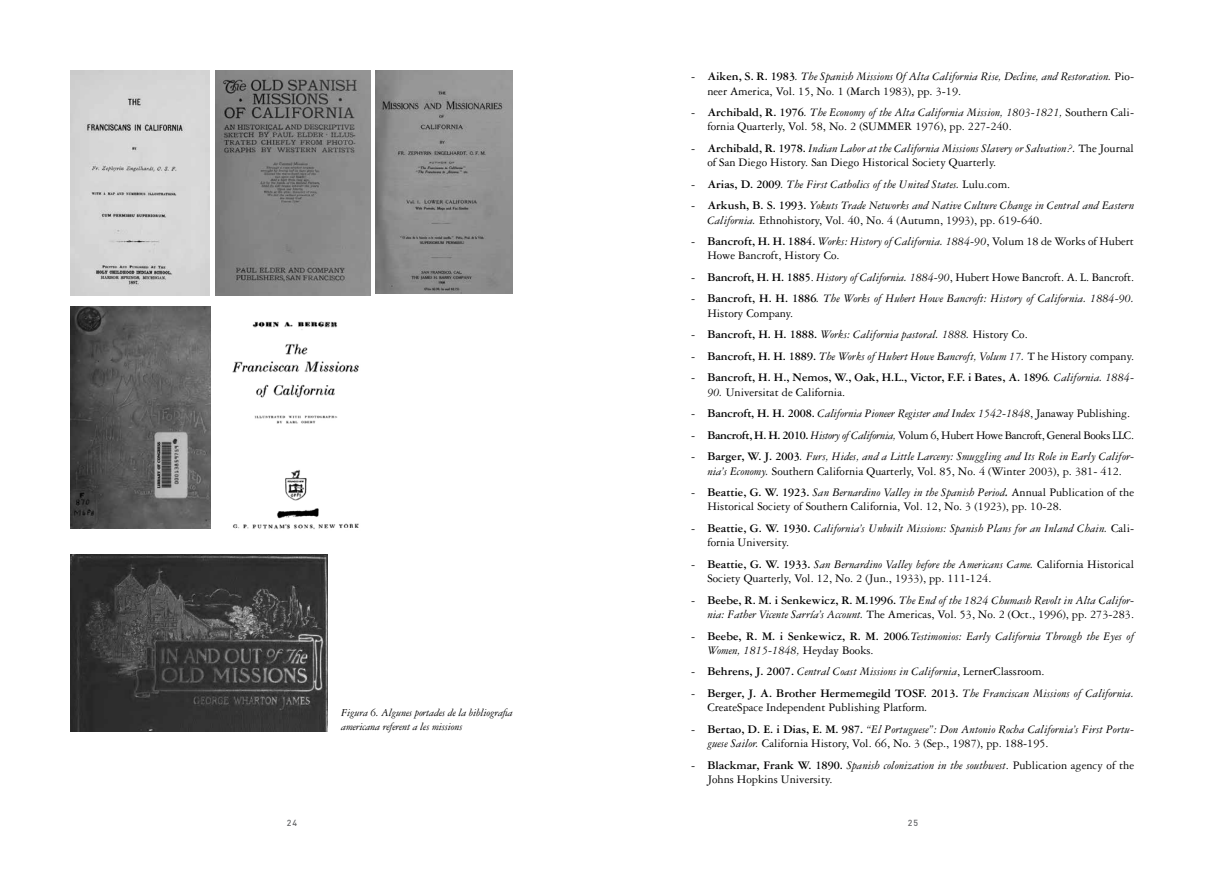
<style>
.page{position:relative;width:1205px;height:869px;background:#fff}
.page>*{position:absolute;margin:0;border:0;box-sizing:border-box;transform-origin:0 0}
.t1{font:italic 12.25px/14.4px "Garamond Three";color:#000}
.t2{font:12.25px/14.4px "Garamond Three";color:#000}
.t3{font:12.25px "Garamond Three";letter-spacing:-.03em;color:#000}
.t4{font:700 12.25px "Garamond Three";color:#000}
.t5{font:italic 11.25px/13.5px "Garamond Three";letter-spacing:-.01em;color:#000}
.t6{font:500 8.75px "DIN";color:#646567}
.s1{font-style:normal}
.s2{font-weight:700;font-style:normal}
.s3{font-weight:700}
.s4{font-style:italic}
.s5{font-weight:400}
.s6{font-weight:400;font-style:italic}
.s7{font-family:"Garamond Three Bold Italic Os F"}
</style>
<div class="page">
<img style="left:232px;top:321px;width:127px;height:208px">
<img style="left:71px;top:554px;width:257px;height:177px">
<img style="left:71px;top:306px;width:139px;height:222px">
<img style="left:71px;top:71px;width:139px;height:224px">
<img style="left:375px;top:71px;width:138px;height:222px">
<img style="left:216px;top:71px;width:154px;height:224px">
<p class="t5" style="left:341px;top:705px;width:173px">Figura 6. Algunes portades de la bibliografia americana referent a les missions</p>
<p class="t1" style="left:707px;top:69px;width:428px;text-indent:-16px"><span class="s1">-</span> <span class="s2">Aiken, S. R. 1983</span>. The Spanish Missions Of Alta California Rise, Decline, and Restoration. <span class="s1">Pio&shy;neer America, Vol. 15, No. 1 (March 1983), pp. 3-19.</span></p>
<p class="t2" style="left:707px;top:105px;width:428px;text-indent:-16px">- <span class="s3">Archibald, R. 1976</span><span class="s4">. The Economy of the Alta California Mission, 1803-1821,</span> Southern Cali&shy;fornia Quarterly, Vol. 58, No. 2 (SUMMER 1976), pp. 227-240.</p>
<p class="t2" style="left:707px;top:141px;width:428px;text-indent:-16px">- <span class="s3">Archibald, R. 1978.</span> <span class="s4">Indian Labor at the California Missions Slavery or Salvation?.</span> The Journal of San Diego History. San Diego Historical Society Quarterly.</p>
<p class="t1" style="left:691px;top:177px;width:321px"><span class="s1">-</span> <span class="s2">Arias, D. 2009</span>. The First Catholics of the United States. <span class="s1">Lulu.com.</span></p>
<p class="t1" style="left:707px;top:198px;width:428px;text-indent:-16px"><span class="s1">-</span> <span class="s2">Arkush, B. S. 1993.</span> Yokuts Trade Networks and Native Culture Change in Central and Eastern<br>California. <span class="s1">Ethnohistory, Vol. 40, No. 4 (Autumn, 1993), pp. 619-640.</span></p>
<p class="t2" style="left:707px;top:234px;width:428px;text-indent:-16px">- <span class="s3">Bancroft, H. H. 1884.</span> <span class="s4">Works: History of California. 1884-90</span>, Volum 18 de Works of Hubert<br>Howe Bancroft, History Co.</p>
<p class="t2" style="left:691px;top:270px;width:444px">- <span class="s3">Bancroft, H. H. 1885</span>. <span class="s4">History of California. 1884-90</span>, Hubert Howe Bancroft. A. L. Bancroft.</p>
<p class="t1" style="left:707px;top:291px;width:428px;text-indent:-16px"><span class="s1">-</span> <span class="s2">Bancroft, H. H. 1886</span>. The Works of Hubert Howe Bancroft: History of California. 1884-90.<br><span class="s1">History Company.</span></p>
<p class="t1" style="left:691px;top:327px;width:338px"><span class="s1">-</span> <span class="s2">Bancroft, H. H. 1888.</span> Works: California pastoral. 1888. <span class="s1">History Co.</span></p>
<p class="t1" style="left:691px;top:349px;width:444px"><span class="s1">-</span> <span class="s2">Bancroft, H. H. 1889.</span> The Works of Hubert Howe Bancroft, Volum 17. <span class="s1">T he History company.</span></p>
<p class="t4" style="left:691px;top:370px;width:444px"><span class="s5">-</span> Bancroft, H. H., Nemos, W., Oak, H.L., Victor, F.F. i Bates, A. 1896<span class="s6">. California. 1884-</span></p>
<p class="t2" style="left:707px;top:384px;width:139px"><span class="s4">90.</span> Universitat de California.</p>
<p class="t1" style="left:691px;top:406px;width:441px"><span class="s1">-</span> <span class="s2">Bancroft, H. H. 2008.</span> California Pioneer Register and Index 1542-1848<span class="s1">, Janaway Publishing.</span></p>
<p class="t3" style="left:691px;top:428px;width:444px">- <span class="s3">Bancroft, H. H. 2010.</span> <span class="s4">History of California,</span> Volum 6, Hubert Howe Bancroft, General Books LLC.</p>
<p class="t1" style="left:691px;top:449px;width:444px;text-align:center"><span class="s1">-</span> <span class="s2">Barger, W. J. 2003</span>. Furs, Hides, and a Little Larceny: Smuggling and Its Role in Early Califor&shy;nia’s Economy. <span class="s1">Southern California Quarterly, Vol. 85, No. 4 (Winter 2003), p. 381- 412.</span></p>
<p class="t2" style="left:707px;top:485px;width:428px;text-indent:-16px">- <span class="s3">Beattie, G. W. 1923.</span> <span class="s4">San Bernardino Valley in the Spanish Period</span><span class="s7">.</span> Annual Publication of the<br>Historical Society of Southern California, Vol. 12, No. 3 (1923), pp. 10-28.</p>
<p class="t1" style="left:707px;top:521px;width:428px;text-indent:-16px"><span class="s1">-</span> <span class="s2">Beattie, G. W. 1930.</span> California’s Unbuilt Missions: Spanish Plans for an Inland Chain. <span class="s1">Cali&shy;fornia University.</span></p>
<p class="t2" style="left:707px;top:556px;width:428px;text-indent:-16px">- <span class="s3">Beattie, G. W. 1933.</span> <span class="s4">San Bernardino Valley before the Americans Came.</span> California Historical<br>Society Quarterly, Vol. 12, No. 2 (Jun., 1933), pp. 111-124.</p>
<p class="t1" style="left:691px;top:592px;width:444px;text-align:right"><span class="s1">-</span> <span class="s2">Beebe, R. M. i Senkewicz, R. M.1996.</span> The End of the 1824 Chumash Revolt in Alta Califor&shy;nia: Father Vicente Sarría’s Account. <span class="s1">The Americas, Vol. 53, No. 2 (Oct., 1996), pp. 273-283.</span></p>
<p class="t1" style="left:707px;top:628px;width:428px;text-indent:-16px"><span class="s1">-</span> <span class="s2">Beebe, R. M. i Senkewicz, R. M. 2006</span>.Testimonios: Early California Through the Eyes of<br>Women, 1815-1848, <span class="s1">Heyday Books.</span></p>
<p class="t1" style="left:691px;top:664px;width:355px"><span class="s1">-</span> <span class="s2">Behrens, J. 2007.</span> Central Coast Missions in California<span class="s1">, LernerClassroom.</span></p>
<p class="t2" style="left:707px;top:685px;width:428px;text-indent:-16px">- <span class="s3">Berger, J. A. Brother Hermemegild TOSF. 2013.</span> <span class="s4">The Franciscan Missions of California.<br></span>CreateSpace Independent Publishing Platform<span class="s4">.</span></p>
<p class="t1" style="left:707px;top:721px;width:428px;text-indent:-16px"><span class="s1">-</span> <span class="s2">Bertao, D. E. i Dias, E. M. 987.</span> “El Portuguese”: Don Antonio Rocha California’s First Portu&shy;guese Sailor. <span class="s1">California History, Vol. 66, No. 3 (Sep., 1987), pp. 188-195.</span></p>
<p class="t2" style="left:707px;top:757px;width:428px;text-indent:-16px">- <span class="s3">Blackmar, Frank W. 1890.</span> <span class="s4">Spanish colonization in the southwest</span>. Publication agency of the<br>Johns Hopkins University.</p>
<p class="t6" style="left:287px;top:816px;width:12px">24</p>
<p class="t6" style="left:908px;top:816px;width:12px">25</p>
</div>
